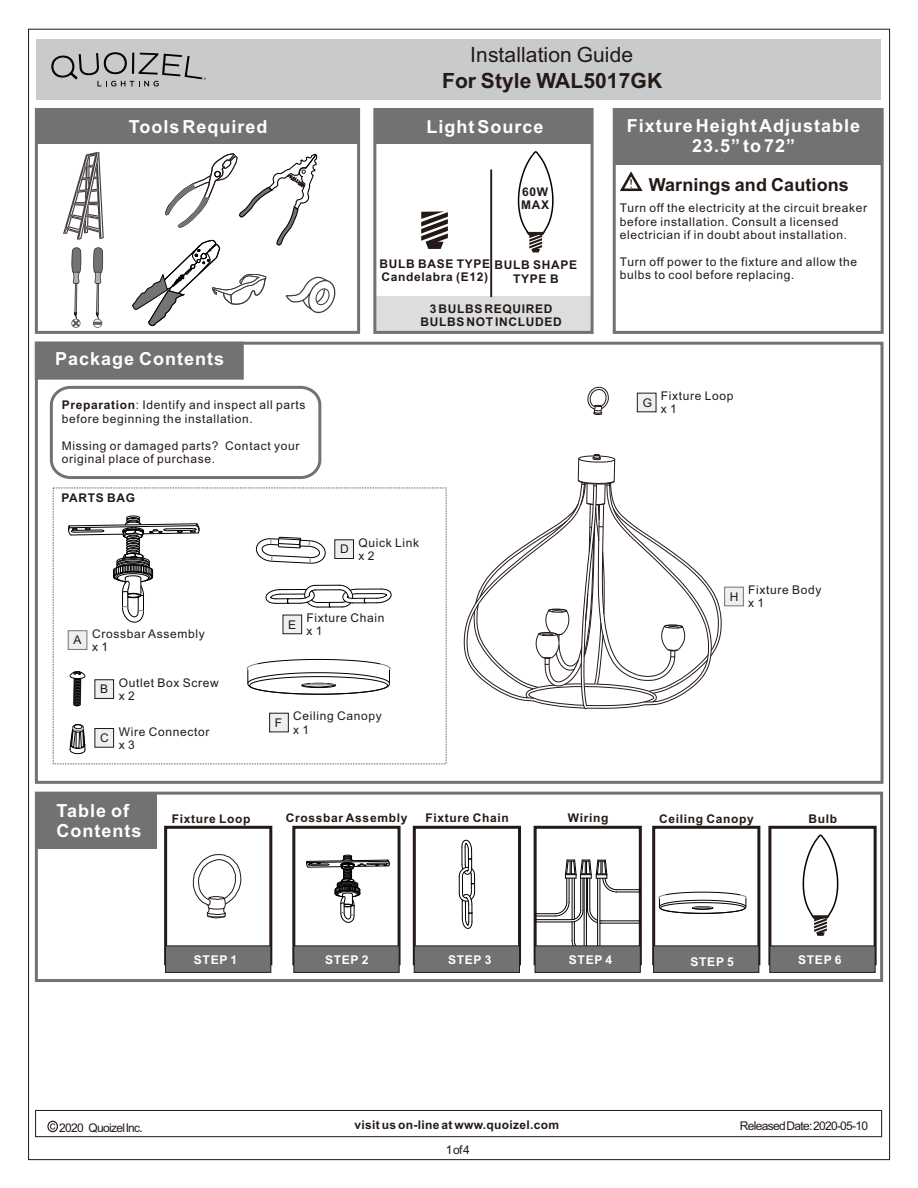
<style>
.page{position:relative;width:918px;height:1188px;background:#fff}
.page>*{position:absolute;margin:0;border:0;box-sizing:border-box;transform-origin:0 0}
.t1{font:700 21px "Arial";letter-spacing:.005em;color:#231916}
.t2{font:21px "Arial";letter-spacing:.005em;color:#231916}
.t3{font:700 18px/20.1px "Arial";letter-spacing:.055em;color:#fff}
.t4{font:700 18px "Arial";letter-spacing:.005em;color:#231916}
.t5{font:12px/13.4px "Arial";letter-spacing:.055em;color:#231916}
.t6{font:700 12px/13.4px "Arial";letter-spacing:.055em;color:#231916}
.t7{font:12px "Arial";letter-spacing:-.055em;color:#231916}
.t8{font:700 12px "Arial";letter-spacing:.03em;color:#231916}
.t9{font:700 12px "Arial";letter-spacing:.055em;color:#fff}
.s1{font-weight:700}
</style>
<div class="page">
<div style="left:36px;top:39px;width:845px;height:61px;background:#c9cacb"></div>
<svg style="left:47px;top:1121px;width:11px;height:11px"></svg>
<div style="left:35px;top:1110px;width:847px;height:27px;border:1px solid #231916"></div>
<div style="left:35px;top:108px;width:325px;height:226px;border:3px solid #727272"></div>
<div style="left:36px;top:109px;width:323px;height:35px;background:#727272"></div>
<svg style="left:63px;top:152px;width:41px;height:88px"></svg>
<svg style="left:71px;top:247px;width:10px;height:81px"></svg>
<svg style="left:93px;top:247px;width:10px;height:81px"></svg>
<div style="left:613px;top:108px;width:271px;height:226px;border:3px solid #727272"></div>
<div style="left:614px;top:109px;width:268px;height:56px;background:#727272"></div>
<svg style="left:620px;top:171px;width:23px;height:20px"></svg>
<svg style="left:34px;top:341px;width:211px;height:40px;background:#7a7a7a"></svg>
<svg style="left:67px;top:630px;width:21px;height:20px"></svg>
<div style="left:35px;top:342px;width:849px;height:442px;border:3px solid #727272"></div>
<div style="left:36px;top:793px;width:121px;height:56px;background:#727272"></div>
<div style="left:35px;top:792px;width:848px;height:190px;border:3px solid #727272"></div>
<div style="left:292px;top:826px;width:109px;height:139px;border:3px solid #231916"></div>
<div style="left:413px;top:826px;width:108px;height:139px;border:3px solid #231916"></div>
<div style="left:652px;top:826px;width:108px;height:139px;border:3px solid #231916"></div>
<svg style="left:294px;top:946px;width:105px;height:27px;background:#6d6c6c"></svg>
<svg style="left:414px;top:946px;width:106px;height:27px;background:#6c6c6c"></svg>
<svg style="left:653px;top:946px;width:106px;height:27px;background:#6c6c6c"></svg>
<div style="left:768px;top:826px;width:109px;height:139px;border:3px solid #231916"></div>
<svg style="left:769px;top:946px;width:106px;height:27px;background:#6d6c6c"></svg>
<svg style="left:68px;top:515px;width:132px;height:108px"></svg>
<svg style="left:265px;top:584px;width:127px;height:24px"></svg>
<svg style="left:282px;top:614px;width:20px;height:21px"></svg>
<svg style="left:269px;top:712px;width:20px;height:21px"></svg>
<svg style="left:256px;top:536px;width:70px;height:28px"></svg>
<svg style="left:334px;top:539px;width:20px;height:20px"></svg>
<div style="left:50px;top:386px;width:271px;height:93px;border:3px solid #727272;border-radius:18px"></div>
<svg style="left:306px;top:854px;width:84px;height:69px"></svg>
<div style="left:534px;top:826px;width:108px;height:139px;border:3px solid #231916"></div>
<svg style="left:535px;top:859px;width:106px;height:114px"></svg>
<svg style="left:458px;top:839px;width:18px;height:90px"></svg>
<svg style="left:637px;top:392px;width:20px;height:21px"></svg>
<svg style="left:246px;top:659px;width:145px;height:36px"></svg>
<svg style="left:132px;top:153px;width:204px;height:174px"></svg>
<svg style="left:69px;top:671px;width:17px;height:36px"></svg>
<svg style="left:94px;top:679px;width:20px;height:20px"></svg>
<svg style="left:69px;top:724px;width:17px;height:30px"></svg>
<svg style="left:94px;top:728px;width:20px;height:20px"></svg>
<div style="left:375px;top:296px;width:217px;height:36px;background:#dcdddd"></div>
<div style="left:373px;top:108px;width:221px;height:226px;border:3px solid #727272"></div>
<div style="left:375px;top:109px;width:217px;height:35px;background:#727272"></div>
<svg style="left:490px;top:170px;width:2px;height:127px"></svg>
<svg style="left:421px;top:211px;width:27px;height:38px"></svg>
<svg style="left:517px;top:151px;width:37px;height:101px"></svg>
<svg style="left:658px;top:891px;width:89px;height:23px"></svg>
<svg style="left:51px;top:52px;width:155px;height:35px"></svg>
<svg style="left:463px;top:454px;width:281px;height:255px"></svg>
<svg style="left:587px;top:387px;width:22px;height:28px"></svg>
<svg style="left:802px;top:834px;width:37px;height:102px"></svg>
<div style="left:164px;top:826px;width:108px;height:139px;border:3px solid #231916"></div>
<svg style="left:165px;top:946px;width:106px;height:27px;background:#6c6c6c"></svg>
<svg style="left:193px;top:854px;width:49px;height:65px"></svg>
<h1 class="t2" style="left:470px;top:47px;width:164px">Installation Guide</h1>
<h2 class="t3" style="left:129px;top:118px;width:140px">Tools Required</h2>
<h2 class="t3" style="left:55px;top:351px;width:171px">Package Contents</h2>
<p class="t5" style="left:62px;top:400px;width:245px"><span class="s1">Preparation</span>: Identify and inspect all parts before beginning the installation.</p>
<p class="t5" style="left:62px;top:440px;width:239px">Missing or damaged parts? Contact your original place of purchase.</p>
<p class="t6" style="left:61px;top:492px;width:75px">PARTS BAG</p>
<h1 class="t1" style="left:442px;top:73px;width:222px">For Style WAL5017GK</h1>
<h2 class="t3" style="left:427px;top:118px;width:118px">Light Source</h2>
<p class="t6" style="left:521px;top:186px;width:29px">60W<br>MAX</p>
<p class="t6" style="left:380px;top:258px;width:112px">BULB BASE TYPE<br>Candelabra (E12)</p>
<p class="t6" style="left:495px;top:259px;width:84px;text-align:center">BULB SHAPE<br>TYPE B</p>
<p class="t6" style="left:421px;top:303px;width:143px;text-align:center">3 BULBS REQUIRED<br>BULBS NOT INCLUDED</p>
<h2 class="t3" style="left:627px;top:117px;width:235px;text-align:center">Fixture Height Adjustable<br>23.5” to 72”</h2>
<h2 class="t4" style="left:649px;top:178px;width:202px">Warnings and Cautions</h2>
<p class="t5" style="left:620px;top:202px;width:249px">Turn off the electricity at the circuit breaker before installation. Consult a licensed electrician if in doubt about installation.</p>
<p class="t5" style="left:620px;top:256px;width:239px">Turn off power to the fixture and allow the bulbs to cool before replacing.</p>
<p class="t5" style="left:643px;top:397px;width:11px">G</p>
<p class="t5" style="left:661px;top:390px;width:74px">Fixture Loop x 1</p>
<p class="t5" style="left:340px;top:544px;width:10px">D</p>
<p class="t5" style="left:358px;top:537px;width:62px">Quick Link x 2</p>
<p class="t5" style="left:730px;top:591px;width:10px">H</p>
<p class="t5" style="left:748px;top:584px;width:75px">Fixture Body x 1</p>
<p class="t5" style="left:74px;top:635px;width:10px">A</p>
<p class="t5" style="left:92px;top:628px;width:114px">Crossbar Assembly x 1</p>
<p class="t5" style="left:100px;top:684px;width:10px">B</p>
<p class="t5" style="left:119px;top:677px;width:102px">Outlet Box Screw x 2</p>
<p class="t5" style="left:100px;top:732px;width:10px">C</p>
<p class="t5" style="left:119px;top:726px;width:92px">Wire Connector x 3</p>
<h2 class="t3" style="left:56px;top:802px;width:86px">Table of<br>Contents</h2>
<p class="t6" style="left:172px;top:813px;width:80px">Fixture Loop</p>
<p class="t5" style="left:288px;top:619px;width:10px">E</p>
<p class="t5" style="left:307px;top:612px;width:80px">Fixture Chain x 1</p>
<p class="t5" style="left:275px;top:717px;width:9px">F</p>
<p class="t5" style="left:293px;top:710px;width:90px">Ceiling Canopy x 1</p>
<p class="t6" style="left:286px;top:812px;width:123px">Crossbar Assembly</p>
<p class="t6" style="left:426px;top:812px;width:85px">Fixture Chain</p>
<p class="t6" style="left:659px;top:813px;width:96px">Ceiling Canopy</p>
<p class="t6" style="left:808px;top:813px;width:30px">Bulb</p>
<p class="t6" style="left:568px;top:812px;width:42px">Wiring</p>
<p class="t9" style="left:194px;top:955px;width:45px">STEP 1</p>
<p class="t9" style="left:325px;top:955px;width:45px">STEP 2</p>
<p class="t9" style="left:448px;top:955px;width:45px">STEP 3</p>
<p class="t9" style="left:691px;top:958px;width:45px">STEP 5</p>
<p class="t9" style="left:798px;top:955px;width:45px">STEP 6</p>
<p class="t9" style="left:569px;top:955px;width:45px">STEP 4</p>
<p class="t7" style="left:59px;top:1123px;width:85px">2020 Quoizel Inc.</p>
<p class="t8" style="left:354px;top:1120px;width:206px">visit us on-line at www.quoizel.com</p>
<p class="t7" style="left:740px;top:1122px;width:130px">Released Date: 2020-05-10</p>
<p class="t5" style="left:446px;top:1144px;width:25px">1 of 4</p>
</div>
